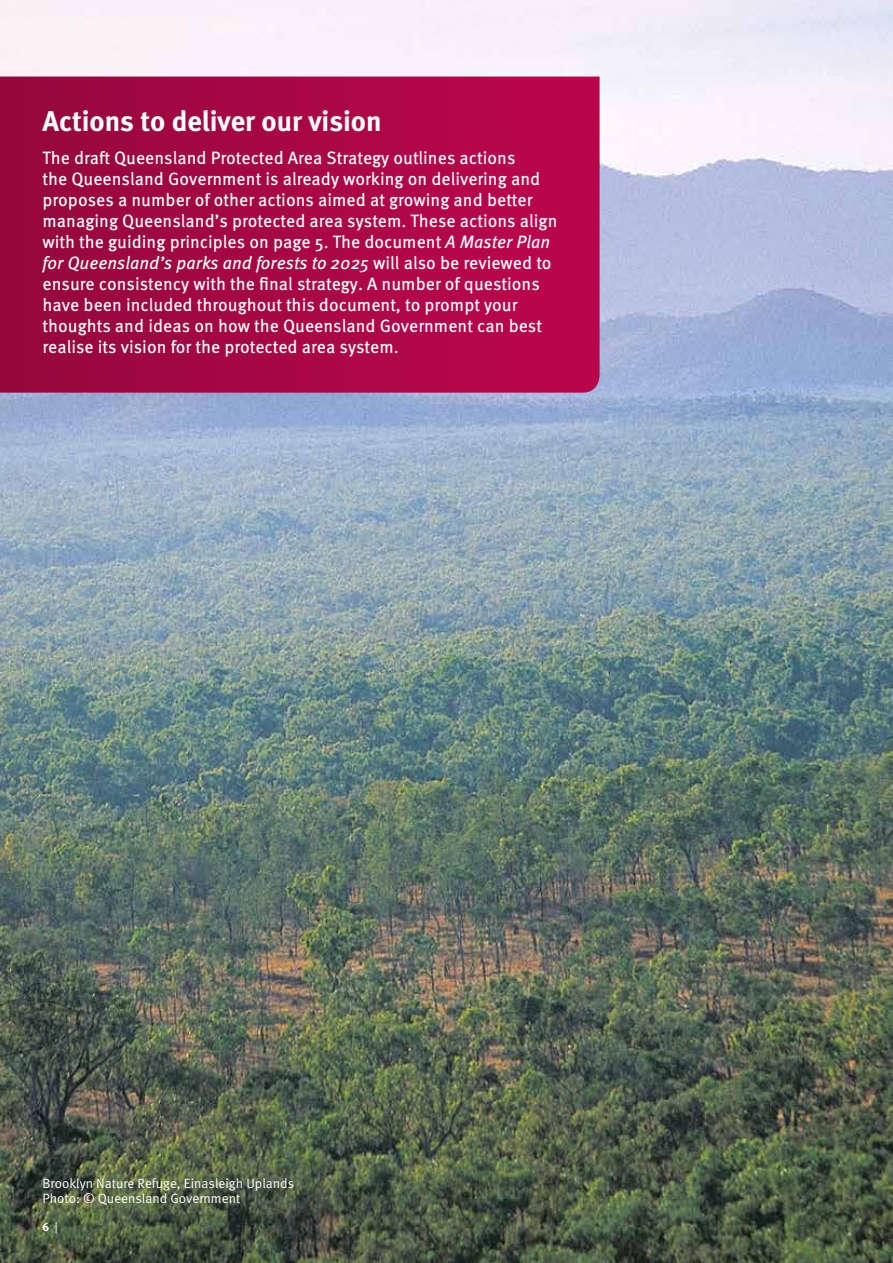
<style>
.page{position:relative;width:893px;height:1263px;background:#fff}
.page>*{position:absolute;margin:0;border:0;box-sizing:border-box;transform-origin:0 0}
.t1{font:700 28.5px "Meta";color:#fff}
.t2{font:700 18px/21px "Meta Normal";color:#fff}
.t3{font:13.5px/15px "Meta Normal";color:#fff}
.t4{font:12px "Meta Bold LF";color:#fff}
.s1{font-style:italic}
.s2{font-family:"Meta Normal"}
</style>
<div class="page">
<img style="left:0;top:0;width:893px;height:1263px">
<svg style="left:0;top:77px;width:600px;height:316px;background:#a80744"></svg>
<h1 class="t1" style="left:43px;top:104px;width:341px">Actions to deliver our vision</h1>
<p class="t2" style="left:43px;top:147px;width:516px">The draft Queensland Protected Area Strategy outlines actions<br>the Queensland Government is already working on delivering and proposes a number of other actions aimed at growing and better managing Queensland’s protected area system. These actions align with the guiding principles on page 5. The document <span class="s1">A Master Plan for Queensland’s parks and forests to 2025</span> will also be reviewed to ensure consistency with the final strategy. A number of questions have been included throughout this document, to prompt your thoughts and ideas on how the Queensland Government can best realise its vision for the protected area system.</p>
<p class="t3" style="left:43px;top:1176px;width:253px">Brooklyn Nature Refuge, Einasleigh Uplands<br>Photo: © Queensland Government</p>
<p class="t4" style="left:43px;top:1220px;width:17px">6 <span class="s2">|</span></p>
</div>
